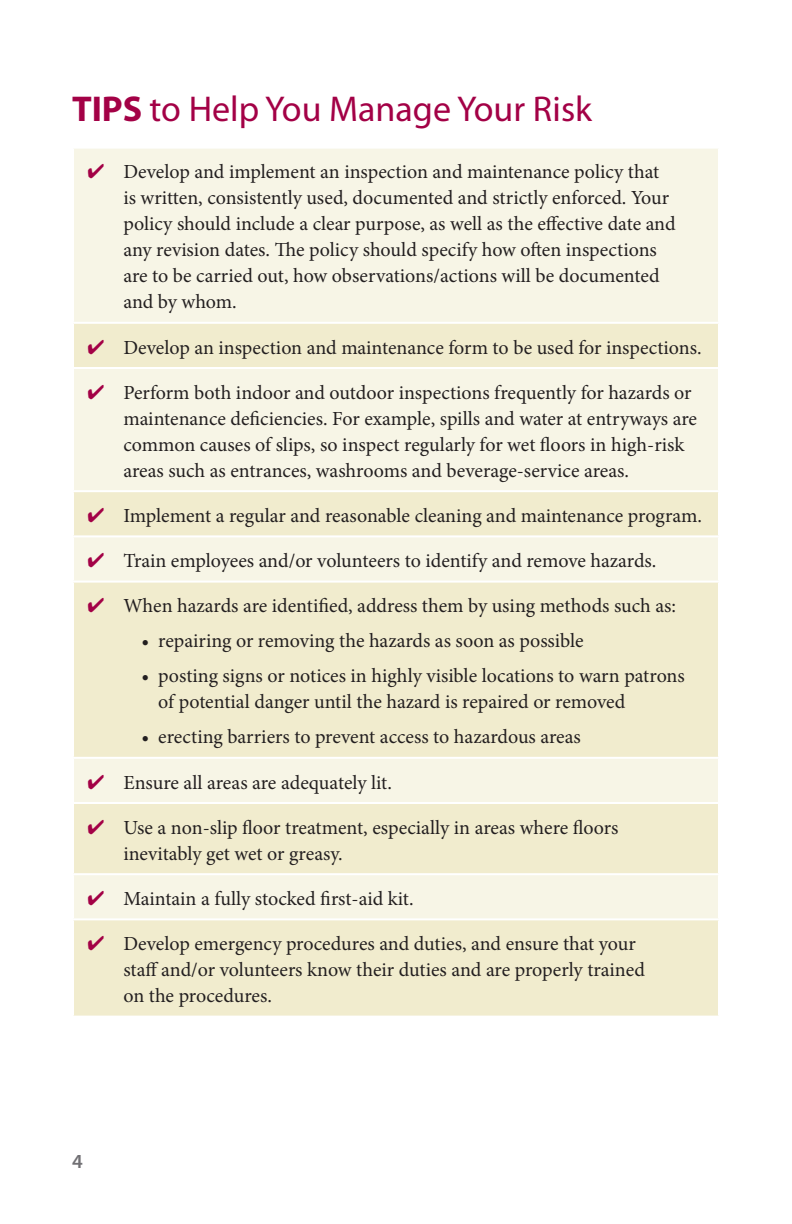
<style>
.page{position:relative;width:792px;height:1224px;background:#fff}
.page>*{position:absolute;margin:0;border:0;box-sizing:border-box;transform-origin:0 0}
.subhead_bold{font:36px "Myriad Pro";color:#a30146}
.Body_copy{font:20px/26px "Minion Pro";letter-spacing:-.005em;color:#231f20}
.Body_copy-2{font:600 20px "Myriad Pro";color:#717074}
.s1{font-weight:700}
.s2{color:#a30146}
</style>
<div class="page">
<div style="left:74px;top:149px;width:644px;height:173px;background:#f7f5e6"></div>
<svg style="left:74px;top:324px;width:644px;height:692px;background:#f3efd7"></svg>
<hr style="left:72px;top:367px;width:648px;height:2px;background:#fff">
<hr style="left:72px;top:490px;width:648px;height:2px;background:#fff">
<hr style="left:72px;top:535px;width:648px;height:2px;background:#fff">
<hr style="left:72px;top:581px;width:648px;height:2px;background:#fff">
<hr style="left:72px;top:757px;width:648px;height:2px;background:#fff">
<hr style="left:72px;top:802px;width:648px;height:2px;background:#fff">
<hr style="left:72px;top:873px;width:648px;height:2px;background:#fff">
<hr style="left:72px;top:918px;width:648px;height:2px;background:#fff">
<p class="subhead_bold" style="left:72px;top:86px;width:522px"><span class="s1">TIPS</span> to Help You Manage Your Risk</p>
<p class="Body_copy" style="left:123px;top:159px;width:554px;text-indent:-36px"><span class="s2">✔</span> Develop and implement an inspection and maintenance policy that is written, consistently used, documented and strictly enforced. Your policy should include a clear purpose, as well as the effective date and any revision dates. The policy should specify how often inspections are to be carried out, how observations/actions will be documented and by whom.</p>
<p class="Body_copy" style="left:87px;top:334px;width:616px"><span class="s2">✔</span> Develop an inspection and maintenance form to be used for inspections.</p>
<p class="Body_copy" style="left:123px;top:380px;width:575px;text-indent:-36px"><span class="s2">✔</span> Perform both indoor and outdoor inspections frequently for hazards or maintenance deficiencies. For example, spills and water at entryways are common causes of slips, so inspect regularly for wet floors in high-risk areas such as entrances, washrooms and beverage-service areas.</p>
<p class="Body_copy" style="left:87px;top:503px;width:616px"><span class="s2">✔</span> Implement a regular and reasonable cleaning and maintenance program.</p>
<p class="Body_copy" style="left:87px;top:548px;width:571px"><span class="s2">✔</span> Train employees and/or volunteers to identify and remove hazards.</p>
<p class="Body_copy" style="left:87px;top:593px;width:590px"><span class="s2">✔</span> When hazards are identified, address them by using methods such as:</p>
<p class="Body_copy" style="left:141px;top:628px;width:444px">• repairing or removing the hazards as soon as possible</p>
<p class="Body_copy" style="left:158px;top:663px;width:528px;text-indent:-17px">• posting signs or notices in highly visible locations to warn patrons of potential danger until the hazard is repaired or removed</p>
<p class="Body_copy" style="left:141px;top:724px;width:441px">• erecting barriers to prevent access to hazardous areas</p>
<p class="Body_copy" style="left:87px;top:769px;width:306px"><span class="s2">✔</span> Ensure all areas are adequately lit.</p>
<p class="Body_copy" style="left:123px;top:815px;width:497px;text-indent:-36px"><span class="s2">✔</span> Use a non-slip floor treatment, especially in areas where floors inevitably get wet or greasy.</p>
<p class="Body_copy" style="left:87px;top:886px;width:328px"><span class="s2">✔</span> Maintain a fully stocked first-aid kit.</p>
<p class="Body_copy" style="left:123px;top:931px;width:523px;text-indent:-36px"><span class="s2">✔</span> Develop emergency procedures and duties, and ensure that your staff and/or volunteers know their duties and are properly trained on the procedures.</p>
<p class="Body_copy-2" style="left:72px;top:1149px;width:12px">4</p>
</div>
